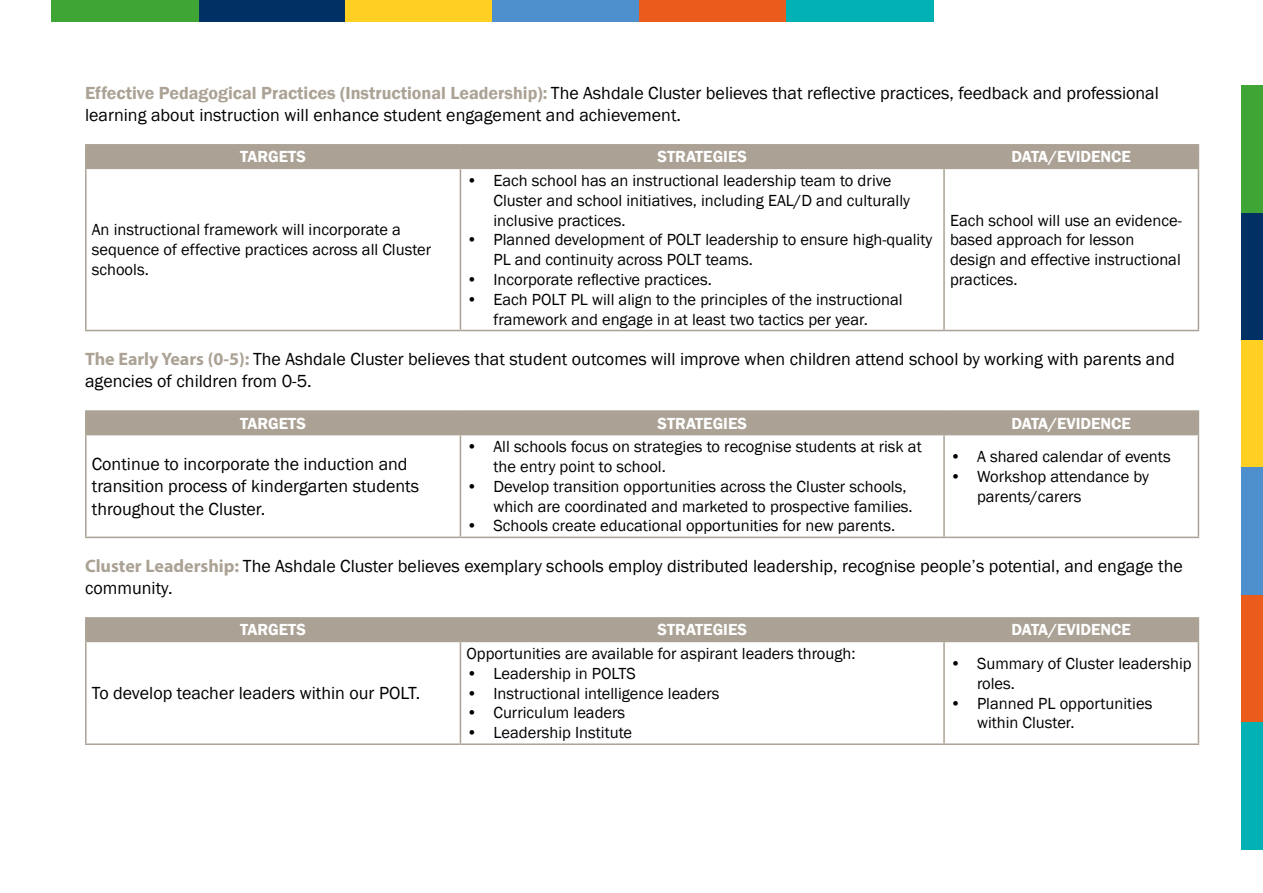
<style>
.page{position:relative;width:1263px;height:893px;background:#fff}
.page>*{position:absolute;margin:0;border:0;box-sizing:border-box;transform-origin:0 0}
.t1{font:18px/22.5px "Franklin Gothic";color:#000}
.t2{font:16.5px/19.8px "Franklin Gothic";color:#000}
.t3{font:600 16.5px "Franklin Gothic";color:#fff}
.s1{font-weight:600;color:#aba295}
.s2{font-family:"Myriad Pro";font-weight:700;color:#aba295}
</style>
<div class="page">
<hr style="left:85px;top:144px;width:375px;height:2px;background:#aba295">
<hr style="left:85px;top:146px;width:2px;height:22px;background:#aba295">
<hr style="left:460px;top:144px;width:484px;height:2px;background:#aba295">
<hr style="left:944px;top:144px;width:255px;height:2px;background:#aba295">
<div style="left:87px;top:145px;width:1112px;height:23px;background:#aba295"></div>
<hr style="left:85px;top:168px;width:375px;height:1px;background:#aba295">
<hr style="left:85px;top:169px;width:2px;height:161px;background:#aba295">
<hr style="left:460px;top:168px;width:484px;height:1px;background:#aba295">
<hr style="left:460px;top:169px;width:1px;height:161px;background:#aba295">
<hr style="left:944px;top:168px;width:255px;height:1px;background:#aba295">
<hr style="left:943px;top:169px;width:2px;height:161px;background:#aba295">
<hr style="left:1198px;top:169px;width:1px;height:161px;background:#aba295">
<hr style="left:85px;top:330px;width:375px;height:1px;background:#aba295">
<hr style="left:460px;top:330px;width:484px;height:1px;background:#aba295">
<hr style="left:944px;top:330px;width:255px;height:1px;background:#aba295">
<hr style="left:85px;top:410px;width:375px;height:2px;background:#aba295">
<hr style="left:85px;top:412px;width:2px;height:22px;background:#aba295">
<hr style="left:460px;top:410px;width:484px;height:2px;background:#aba295">
<hr style="left:944px;top:410px;width:255px;height:2px;background:#aba295">
<div style="left:87px;top:412px;width:1112px;height:22px;background:#aba295"></div>
<hr style="left:85px;top:434px;width:375px;height:1px;background:#aba295">
<hr style="left:85px;top:435px;width:2px;height:102px;background:#aba295">
<hr style="left:460px;top:434px;width:484px;height:1px;background:#aba295">
<hr style="left:460px;top:435px;width:1px;height:102px;background:#aba295">
<hr style="left:944px;top:434px;width:255px;height:1px;background:#aba295">
<hr style="left:943px;top:435px;width:2px;height:102px;background:#aba295">
<hr style="left:1198px;top:435px;width:1px;height:102px;background:#aba295">
<hr style="left:85px;top:537px;width:375px;height:1px;background:#aba295">
<hr style="left:460px;top:537px;width:484px;height:1px;background:#aba295">
<hr style="left:944px;top:537px;width:255px;height:1px;background:#aba295">
<hr style="left:85px;top:617px;width:375px;height:2px;background:#aba295">
<hr style="left:85px;top:619px;width:2px;height:22px;background:#aba295">
<hr style="left:460px;top:617px;width:484px;height:2px;background:#aba295">
<hr style="left:944px;top:617px;width:255px;height:2px;background:#aba295">
<div style="left:87px;top:618px;width:1112px;height:23px;background:#aba295"></div>
<hr style="left:85px;top:641px;width:375px;height:1px;background:#aba295">
<hr style="left:85px;top:642px;width:2px;height:101px;background:#aba295">
<hr style="left:460px;top:641px;width:484px;height:1px;background:#aba295">
<hr style="left:460px;top:642px;width:1px;height:101px;background:#aba295">
<hr style="left:944px;top:641px;width:255px;height:1px;background:#aba295">
<hr style="left:943px;top:642px;width:2px;height:101px;background:#aba295">
<hr style="left:1198px;top:642px;width:1px;height:101px;background:#aba295">
<hr style="left:85px;top:743px;width:375px;height:2px;background:#aba295">
<hr style="left:460px;top:743px;width:484px;height:2px;background:#aba295">
<hr style="left:944px;top:743px;width:255px;height:2px;background:#aba295">
<div style="left:198px;top:0;width:147px;height:21px;background:#003064"></div>
<div style="left:345px;top:0;width:147px;height:21px;background:#ffcf21"></div>
<div style="left:492px;top:0;width:147px;height:21px;background:#4e90cd"></div>
<div style="left:639px;top:0;width:147px;height:21px;background:#eb5b1b"></div>
<div style="left:51px;top:0;width:147px;height:21px;background:#3fa535"></div>
<div style="left:786px;top:0;width:147px;height:21px;background:#02b1b4"></div>
<div style="left:1242px;top:212px;width:21px;height:128px;background:#003064"></div>
<div style="left:1242px;top:340px;width:21px;height:127px;background:#ffcf21"></div>
<div style="left:1242px;top:467px;width:21px;height:128px;background:#4e90cd"></div>
<div style="left:1242px;top:595px;width:21px;height:127px;background:#eb5b1b"></div>
<div style="left:1242px;top:85px;width:21px;height:127px;background:#3fa535"></div>
<div style="left:1242px;top:722px;width:21px;height:128px;background:#02b1b4"></div>
<p class="t1" style="left:85px;top:82px;width:1075px"><span class="s1">Effective Pedagogical Practices (Instructional Leadership):</span> The Ashdale Cluster believes that reflective practices, feedback and professional learning about instruction will enhance student engagement and achievement.</p>
<p class="t3" style="left:240px;top:147px;width:67px">TARGETS</p>
<p class="t3" style="left:657px;top:147px;width:91px">STRATEGIES</p>
<p class="t3" style="left:1011px;top:147px;width:121px">DATA/EVIDENCE</p>
<p class="t2" style="left:92px;top:220px;width:341px">An instructional framework will incorporate a sequence of effective practices across all Cluster schools.</p>
<p class="t2" style="left:493px;top:171px;width:418px;text-indent:-27px">• Each school has an instructional leadership team to drive<br>Cluster and school initiatives, including EAL/D and culturally inclusive practices.</p>
<p class="t2" style="left:493px;top:230px;width:440px;text-indent:-27px">• Planned development of POLT leadership to ensure high-quality<br>PL and continuity across POLT teams.</p>
<p class="t2" style="left:466px;top:270px;width:247px">• Incorporate reflective practices.</p>
<p class="t2" style="left:466px;top:290px;width:438px;text-align:center">• Each POLT PL will align to the principles of the instructional framework and engage in at least two tactics per year.</p>
<p class="t2" style="left:950px;top:210px;width:233px">Each school will use an evidence&shy;based approach for lesson design and effective instructional practices.</p>
<p class="t1" style="left:85px;top:348px;width:1091px"><span class="s2">The Early Years (0-5):</span> The Ashdale Cluster believes that student outcomes will improve when children attend school by working with parents and agencies of children from 0-5.</p>
<p class="t3" style="left:240px;top:413px;width:67px">TARGETS</p>
<p class="t3" style="left:657px;top:413px;width:91px">STRATEGIES</p>
<p class="t3" style="left:1011px;top:413px;width:121px">DATA/EVIDENCE</p>
<p class="t1" style="left:92px;top:453px;width:329px">Continue to incorporate the induction and transition process of kindergarten students throughout the Cluster.</p>
<p class="t2" style="left:493px;top:437px;width:430px;text-indent:-27px">• All schools focus on strategies to recognise students at risk at the entry point to school.</p>
<p class="t2" style="left:493px;top:477px;width:421px;text-indent:-27px">• Develop transition opportunities across the Cluster schools, which are coordinated and marketed to prospective families.</p>
<p class="t2" style="left:466px;top:516px;width:430px">• Schools create educational opportunities for new parents.</p>
<p class="t2" style="left:950px;top:447px;width:222px">• A shared calendar of events</p>
<p class="t2" style="left:977px;top:467px;width:173px;text-indent:-27px">• Workshop attendance by parents/carers</p>
<p class="t1" style="left:85px;top:555px;width:1099px"><span class="s2">Cluster Leadership:</span> The Ashdale Cluster believes exemplary schools employ distributed leadership, recognise people’s potential, and engage the community.</p>
<p class="t3" style="left:240px;top:620px;width:67px">TARGETS</p>
<p class="t3" style="left:657px;top:620px;width:91px">STRATEGIES</p>
<p class="t3" style="left:1011px;top:620px;width:121px">DATA/EVIDENCE</p>
<p class="t1" style="left:92px;top:682px;width:330px">To develop teacher leaders within our POLT.</p>
<p class="t2" style="left:466px;top:644px;width:391px">Opportunities are available for aspirant leaders through:</p>
<p class="t2" style="left:466px;top:664px;width:171px">• Leadership in POLTS</p>
<p class="t2" style="left:466px;top:684px;width:255px">• Instructional intelligence leaders</p>
<p class="t2" style="left:466px;top:703px;width:160px">• Curriculum leaders</p>
<p class="t2" style="left:466px;top:723px;width:167px">• Leadership Institute</p>
<p class="t2" style="left:977px;top:654px;width:216px;text-indent:-27px">• Summary of Cluster leadership roles.</p>
<p class="t2" style="left:977px;top:693px;width:177px;text-indent:-27px">• Planned PL opportunities within Cluster.</p>
</div>
